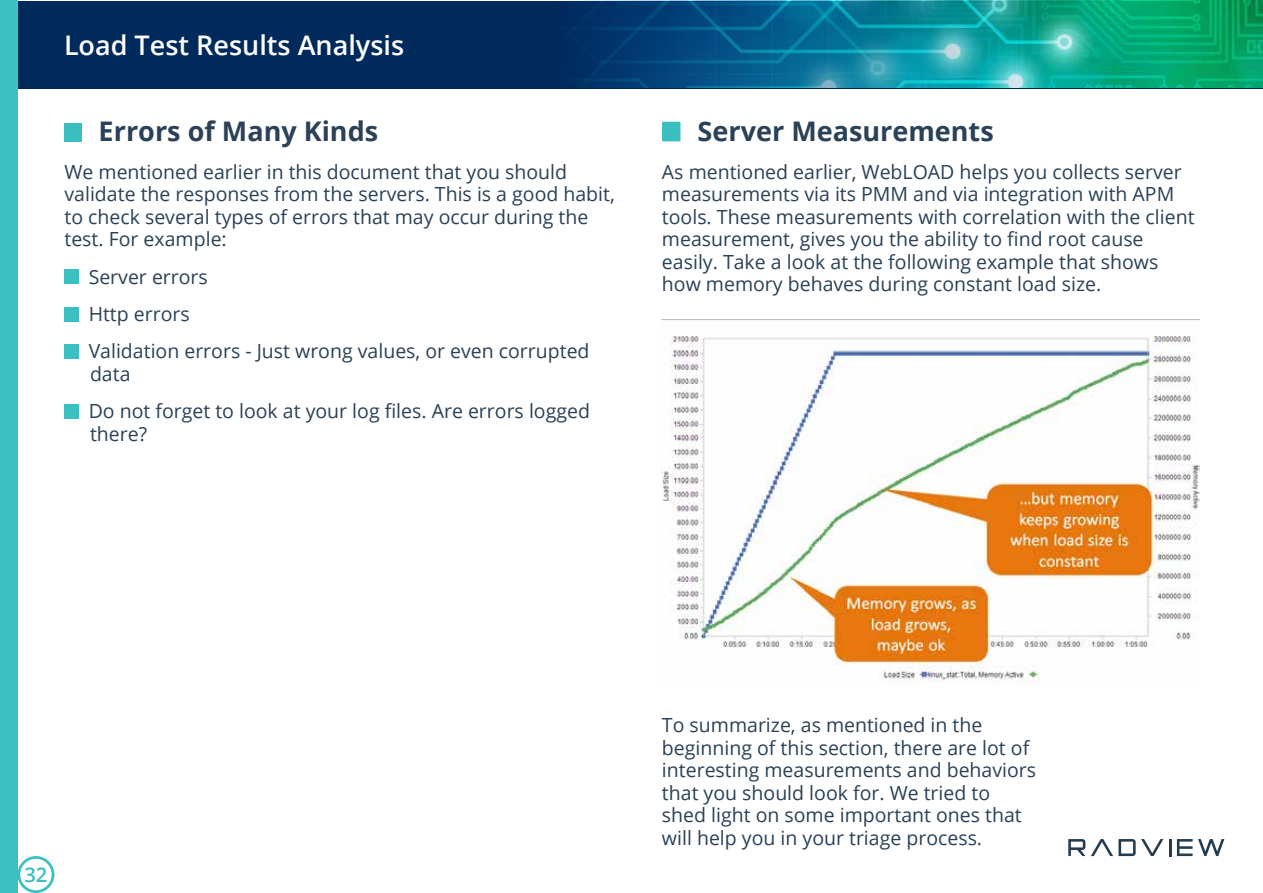
<style>
.page{position:relative;width:1263px;height:893px;background:#fff}
.page>*{position:absolute;margin:0;border:0;box-sizing:border-box;transform-origin:0 0}
.t1{font:700 27px "Open Sans";color:#2a4157}
.t2{font:600 27px "Open Sans";color:#fff}
.t3{font:600 20.25px "Open Sans";color:#3bbfc0}
.t4{font:19.5px/22.5px "Open Sans";color:#2a4157}
</style>
<div class="page">
<div style="left:17px;top:856px;width:37px;height:37px;border:3px solid #3bbfc0;border-radius:50%"></div>
<div style="left:0;top:0;width:17px;height:893px;background:#3bbfc0"></div>
<svg style="left:1068px;top:839px;width:17px;height:17px"></svg>
<svg style="left:1091px;top:839px;width:72px;height:17px"></svg>
<svg style="left:1169px;top:839px;width:2px;height:17px"></svg>
<svg style="left:1177px;top:839px;width:15px;height:17px"></svg>
<svg style="left:1198px;top:839px;width:26px;height:17px"></svg>
<div style="left:17px;top:1px;width:1246px;height:87px;background:#002a5c"></div>
<img style="left:568px;top:0;width:695px;height:87px">
<div style="left:64px;top:123px;width:18px;height:18px;background:#3abfc0"></div>
<div style="left:64px;top:270px;width:15px;height:14px;background:#3bbfc0"></div>
<div style="left:64px;top:307px;width:15px;height:14px;background:#3bbfc0"></div>
<div style="left:64px;top:344px;width:15px;height:14px;background:#3bbfc0"></div>
<div style="left:64px;top:404px;width:15px;height:14px;background:#3bbfc0"></div>
<img style="left:662px;top:336px;width:537px;height:347px">
<div style="left:662px;top:122px;width:18px;height:19px;background:#3abfc0"></div>
<h1 class="t2" style="left:64px;top:26px;width:342px">Load Test Results Analysis</h1>
<h1 class="t1" style="left:99px;top:113px;width:281px">Errors of Many Kinds</h1>
<p class="t4" style="left:64px;top:160px;width:552px">We mentioned earlier in this document that you should validate the responses from the servers. This is a good habit, to check several types of errors that may occur during the test. For example:</p>
<p class="t4" style="left:89px;top:257px;width:502px;line-height:37.3px">Server errors<br>Http errors<br>Validation errors - Just wrong values, or even corrupted</p>
<p class="t4" style="left:89px;top:355px;width:503px;line-height:37.3px">data<br>Do not forget to look at your log files. Are errors logged</p>
<p class="t4" style="left:90px;top:422px;width:59px">there?</p>
<h1 class="t1" style="left:698px;top:113px;width:298px">Server Measurements</h1>
<p class="t4" style="left:662px;top:160px;width:534px">As mentioned earlier, WebLOAD helps you collects server measurements via its PMM and via integration with APM tools. These measurements with correlation with the client measurement, gives you the ability to find root cause easily. Take a look at the following example that shows how memory behaves during constant load size.</p>
<p class="t3" style="left:24px;top:861px;width:25px">32</p>
<p class="t4" style="left:662px;top:713px;width:376px">To summarize, as mentioned in the beginning of this section, there are lot of interesting measurements and behaviors that you should look for. We tried to shed light on some important ones that will help you in your triage process.</p>
</div>
